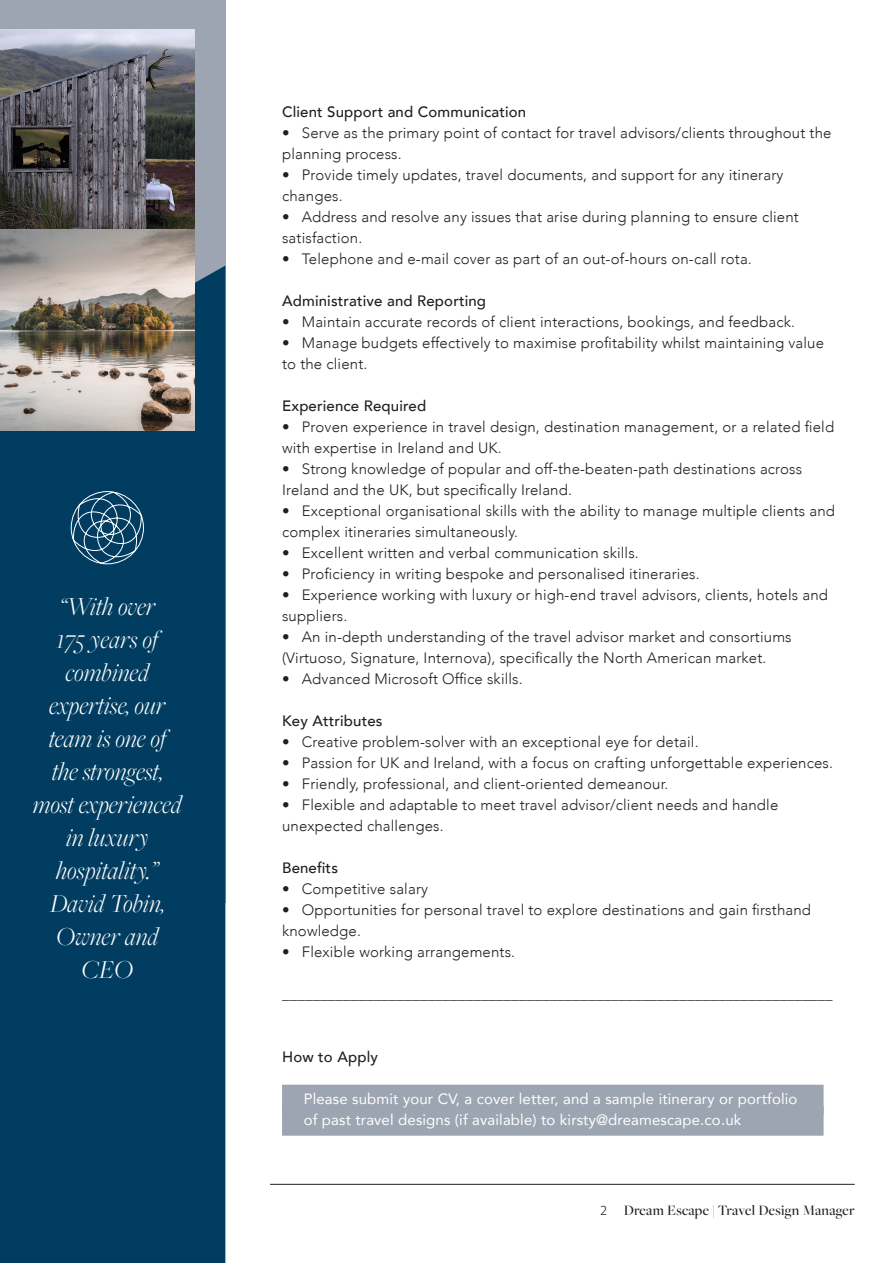
<style>
.page{position:relative;width:893px;height:1263px;background:#fff}
.page>*{position:absolute;margin:0;border:0;box-sizing:border-box;transform-origin:0 0}
.t1{font:italic 300 27px/33px "Freight Big Pro";color:#fff;text-align:center}
.t2{font:300 15px/21px "Avenir";letter-spacing:.01em;color:#231f20}
.t3{font:500 15px "Avenir";letter-spacing:.01em;color:#231f20}
.t4{font:15px "Avenir";letter-spacing:.01em;color:#fff}
.t5{font:500 15px "Freight Big Pro";letter-spacing:.02em;color:#231f20}
.s1{font-family:"Mr Eaves Mod OT";font-weight:400}
</style>
<div class="page">
<div style="left:0;top:0;width:225px;height:902px;background:#9da4b2"></div>
<div style="left:0;top:266px;width:225px;height:997px;background:#003d60"></div>
<img style="left:0;top:29px;width:195px;height:402px">
<div style="left:282px;top:1085px;width:542px;height:30px;background:#9da4b2"></div>
<div style="left:282px;top:1106px;width:542px;height:30px;background:#9da4b2"></div>
<hr style="left:270px;top:1184px;width:585px;height:1px;background:#231f20">
<svg style="left:70px;top:491px;width:74px;height:74px;background:#2b5e7b"></svg>
<p class="t1" style="left:33px;top:589px;width:151px">“With over<br>175 years of combined expertise, our team is one of the strongest, most experienced in luxury hospitality.”</p>
<p class="t1" style="left:50px;top:886px;width:116px">David Tobin,<br>Owner and<br>CEO</p>
<p class="t3" style="left:282px;top:99px;width:246px">Client Support and Communication</p>
<p class="t2" style="left:282px;top:122px;width:551px">• Serve as the primary point of contact for travel advisors/clients throughout the planning process.</p>
<p class="t2" style="left:282px;top:164px;width:503px">• Provide timely updates, travel documents, and support for any itinerary changes.</p>
<p class="t2" style="left:282px;top:206px;width:518px">• Address and resolve any issues that arise during planning to ensure client satisfaction.</p>
<p class="t2" style="left:282px;top:248px;width:471px">• Telephone and e-mail cover as part of an out-of-hours on-call rota.</p>
<p class="t3" style="left:282px;top:288px;width:206px">Administrative and Reporting</p>
<p class="t2" style="left:282px;top:311px;width:515px">• Maintain accurate records of client interactions, bookings, and feedback.</p>
<p class="t2" style="left:282px;top:332px;width:544px">• Manage budgets effectively to maximise profitability whilst maintaining value to the client.</p>
<p class="t3" style="left:282px;top:393px;width:146px">Experience Required</p>
<p class="t2" style="left:282px;top:416px;width:554px">• Proven experience in travel design, destination management, or a related field with expertise in Ireland and UK.</p>
<p class="t2" style="left:282px;top:458px;width:522px">• Strong knowledge of popular and off-the-beaten-path destinations across<br>Ireland and the UK, but specifically Ireland.</p>
<p class="t2" style="left:282px;top:500px;width:554px">• Exceptional organisational skills with the ability to manage multiple clients and complex itineraries simultaneously.</p>
<p class="t2" style="left:282px;top:542px;width:358px">• Excellent written and verbal communication skills.</p>
<p class="t2" style="left:282px;top:563px;width:419px">• Proficiency in writing bespoke and personalised itineraries.</p>
<p class="t2" style="left:282px;top:584px;width:547px">• Experience working with luxury or high-end travel advisors, clients, hotels and suppliers.</p>
<p class="t2" style="left:282px;top:626px;width:511px">• An in-depth understanding of the travel advisor market and consortiums (Virtuoso, Signature, Internova), specifically the North American market.</p>
<p class="t2" style="left:282px;top:668px;width:242px">• Advanced Microsoft Office skills.</p>
<p class="t3" style="left:282px;top:708px;width:102px">Key Attributes</p>
<p class="t2" style="left:282px;top:731px;width:418px">• Creative problem-solver with an exceptional eye for detail.</p>
<p class="t2" style="left:282px;top:752px;width:552px">• Passion for UK and Ireland, with a focus on crafting unforgettable experiences.</p>
<p class="t2" style="left:282px;top:773px;width:388px">• Friendly, professional, and client-oriented demeanour.</p>
<p class="t2" style="left:282px;top:794px;width:498px">• Flexible and adaptable to meet travel advisor/client needs and handle unexpected challenges.</p>
<p class="t3" style="left:282px;top:855px;width:57px">Benefits</p>
<p class="t2" style="left:282px;top:878px;width:148px">• Competitive salary</p>
<p class="t2" style="left:282px;top:899px;width:530px">• Opportunities for personal travel to explore destinations and gain firsthand knowledge.</p>
<p class="t2" style="left:282px;top:941px;width:235px">• Flexible working arrangements.</p>
<p class="t3" style="left:282px;top:981px;width:552px">________________________________________________________________________</p>
<p class="t3" style="left:282px;top:1044px;width:97px">How to Apply</p>
<p class="t4" style="left:304px;top:1087px;width:495px">Please submit your CV, a cover letter, and a sample itinerary or portfolio</p>
<p class="t4" style="left:304px;top:1108px;width:439px">of past travel designs (if available) to kirsty@dreamescape.co.uk</p>
<p class="t5" style="left:601px;top:1200px;width:256px"><span class="s1">2</span> Dream Escape | Travel Design Manager</p>
</div>
